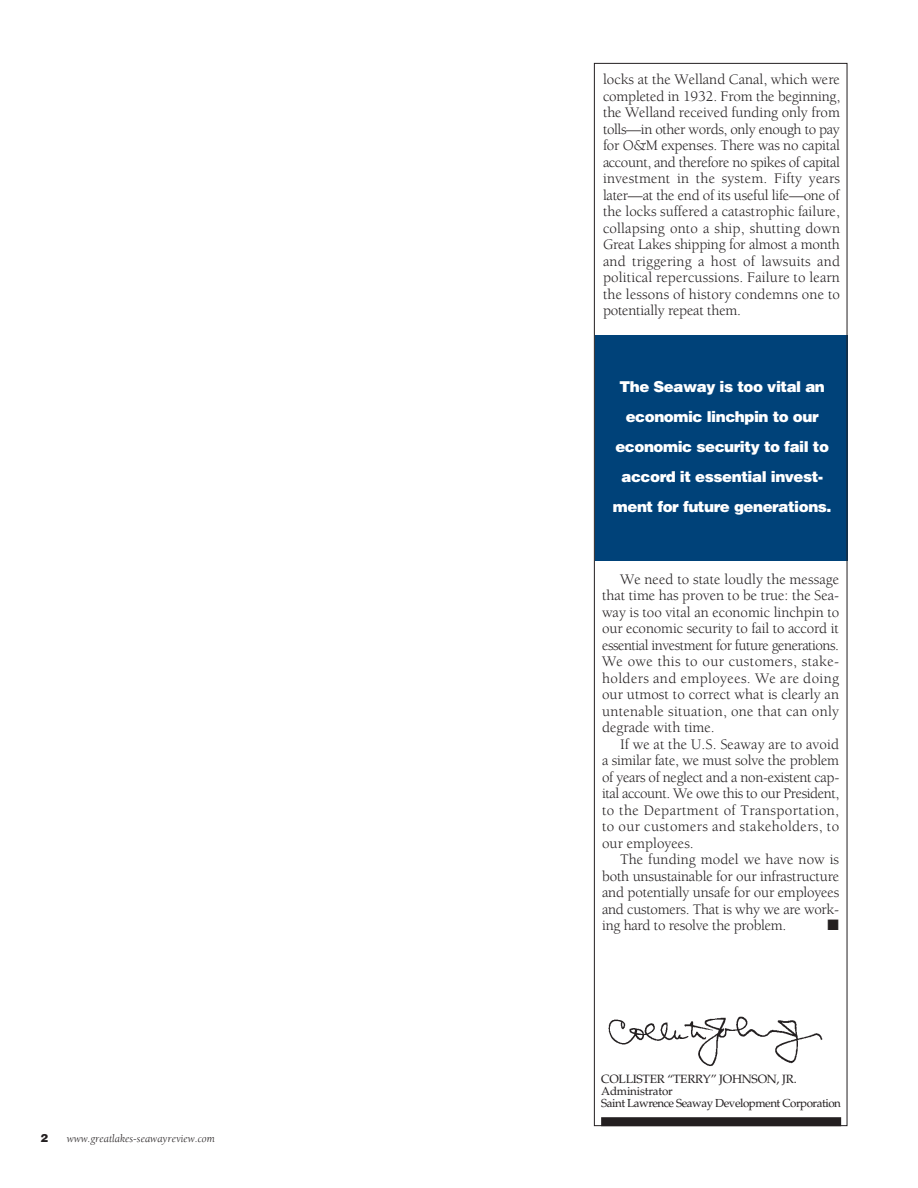
<style>
.page{position:relative;width:918px;height:1188px;background:#fff}
.page>*{position:absolute;margin:0;border:0;box-sizing:border-box;transform-origin:0 0}
.t1{font:15px/16.5px "Berkeley";color:#231f20;text-align:justify}
.t2{font:900 15px/30px "Helvetica";letter-spacing:-.03em;color:#fff;text-align:center}
.t3{font:15px "Zapf Dingbats ITC";color:#231f20}
.t4{font:12px "Palatino";letter-spacing:-.02em;color:#231f20}
.t5{font:11.7px/12px "Palatino";letter-spacing:-.04em;color:#231f20}
.t6{font:italic 11.25px "Berkeley";color:#231f20}
.t7{font:900 11.25px "Helvetica";color:#231f20}
</style>
<div class="page">
<div style="left:595px;top:335px;width:252px;height:225px;background:#004279"></div>
<div style="left:601px;top:1117px;width:240px;height:9px;background:#231f20"></div>
<img style="left:608px;top:1016px;width:215px;height:51px">
<p class="t7" style="left:40px;top:1132px;width:9px">2</p>
<p class="t6" style="left:67px;top:1134px;width:150px">www.greatlakes-seawayreview.com</p>
<p class="t1" style="left:603px;top:72px;width:239px">locks at the Welland Canal, which were completed in 1932. From the beginning, the Welland received funding only from tolls—in other words, only enough to pay for O&amp;M expenses. There was no capital account, and therefore no spikes of capital investment in the system. Fifty years later—at the end of its useful life—one of the locks suffered a catastrophic failure, collapsing onto a ship, shutting down Great Lakes shipping for almost a month and triggering a host of lawsuits and political repercussions. Failure to learn the lessons of history condemns one to potentially repeat them.</p>
<p class="t2" style="left:613px;top:372px;width:220px">The Seaway is too vital an economic linchpin to our economic security to fail to accord it essential invest&shy;ment for future generations.</p>
<p class="t1" style="left:602px;top:572px;width:239px;text-indent:18px">We need to state loudly the message that time has proven to be true: the Sea&shy;way is too vital an economic linchpin to our economic security to fail to accord it essential investment for future generations.<br>We owe this to our customers, stake&shy;holders and employees. We are doing our utmost to correct what is clearly an untenable situation, one that can only degrade with time.</p>
<p class="t1" style="left:602px;top:737px;width:239px;text-indent:18px">If we at the U.S. Seaway are to avoid a similar fate, we must solve the problem of years of neglect and a non-existent cap&shy;ital account. We owe this to our President, to the Department of Transportation, to our customers and stakeholders, to our employees.</p>
<p class="t1" style="left:602px;top:852px;width:239px;text-indent:18px">The funding model we have now is both unsustainable for our infrastructure and potentially unsafe for our employees and customers. That is why we are work&shy;ing hard to resolve the problem.</p>
<p class="t3" style="left:827px;top:916px;width:13px">■</p>
<p class="t4" style="left:601px;top:1075px;width:197px">COLLISTER “TERRY” JOHNSON, JR.</p>
<p class="t5" style="left:601px;top:1087px;width:241px">Administrator<br>Saint Lawrence Seaway Development Corporation</p>
</div>
